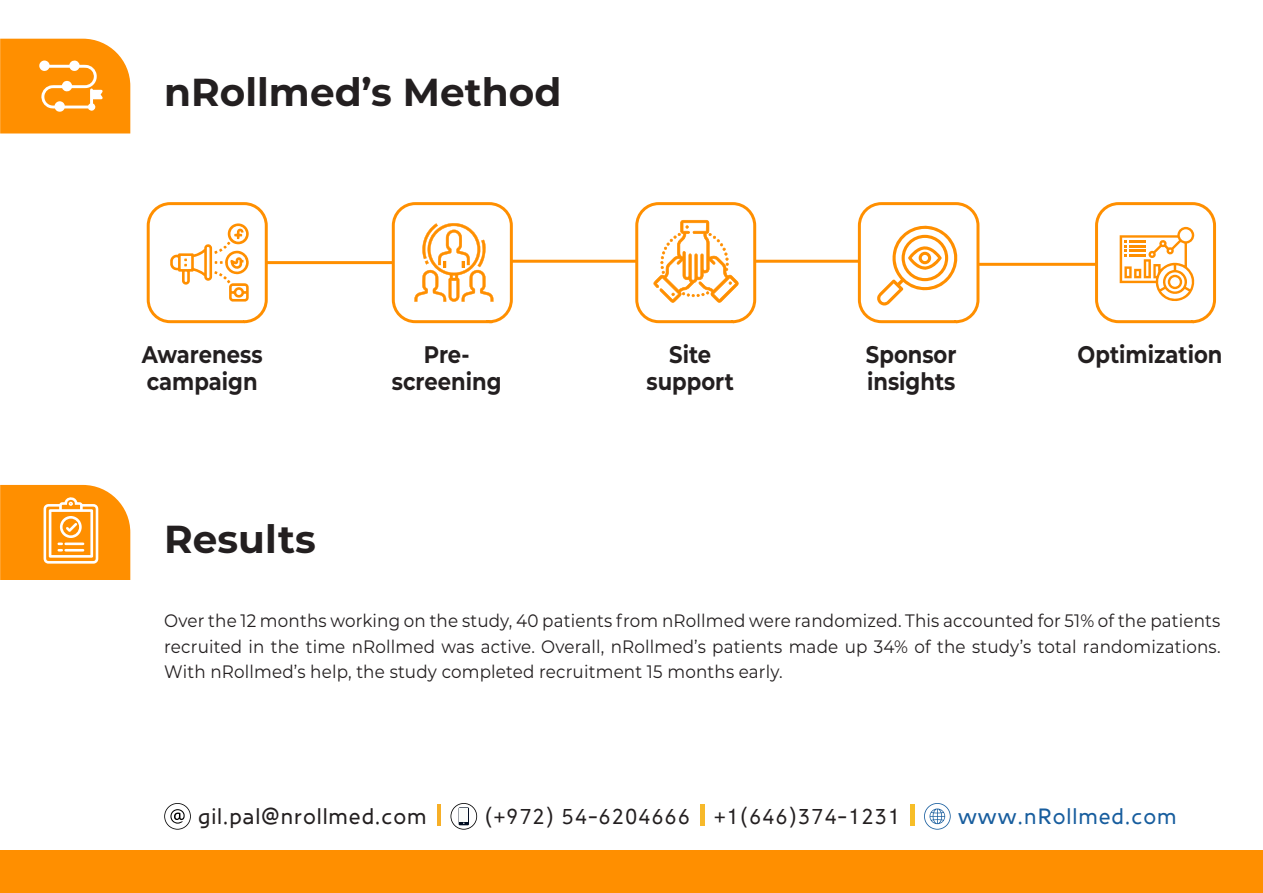
<style>
.page{position:relative;width:1263px;height:893px;background:#fff}
.page>*{position:absolute;margin:0;border:0;box-sizing:border-box;transform-origin:0 0}
.t1{font:700 39px "Montserrat";color:#231f20}
.t2{font:700 24px/27px "Montserrat";color:#231f20;scale:.88 1}
.t3{font:21px "Fb Coherenti Sans En Heb";letter-spacing:.04em;color:#231f20}
.t4{font:21px "Fb Coherenti Sans En Heb";letter-spacing:.04em;color:#175d9e}
.t5{font:18px/25.5px "Montserrat";letter-spacing:.01em;color:#231f20;text-align:justify;scale:.93 1}
.s1{font-family:"Fb Basis Heb Eng";font-weight:700;color:#fff}
</style>
<div class="page">
<svg style="left:0;top:39px;width:130px;height:94px;background:#ff9b1c"></svg>
<svg style="left:0;top:485px;width:130px;height:95px;background:#ff9f26"></svg>
<div style="left:0;top:850px;width:1263px;height:43px;background:#ff8f00"></div>
<svg style="left:164px;top:803px;width:27px;height:27px"></svg>
<svg style="left:450px;top:803px;width:27px;height:27px"></svg>
<svg style="left:924px;top:803px;width:27px;height:27px"></svg>
<svg style="left:146px;top:202px;width:368px;height:122px"></svg>
<svg style="left:414px;top:222px;width:79px;height:80px"></svg>
<svg style="left:634px;top:202px;width:583px;height:122px"></svg>
<svg style="left:653px;top:220px;width:86px;height:83px"></svg>
<div style="left:858px;top:202px;width:121px;height:121px;border:3px solid #ff8f00;border-radius:22px"></div>
<svg style="left:877px;top:223px;width:83px;height:82px"></svg>
<hr style="left:266px;top:261px;width:127px;height:3px;background:#ff8f00">
<hr style="left:511px;top:260px;width:126px;height:3px;background:#ff8f00">
<hr style="left:755px;top:260px;width:105px;height:3px;background:#ff8f00">
<hr style="left:977px;top:263px;width:119px;height:3px;background:#ff8f00">
<h1 class="t1" style="left:164px;top:64px;width:399px">nRollmed s’ Method</h1>
<h2 class="t2" style="left:142px;top:340px;width:139px">Awareness campaign</h2>
<h1 class="t1" style="left:164px;top:511px;width:153px">Results</h1>
<h2 class="t2" style="left:424px;top:340px;width:54px">Pre-</h2>
<h2 class="t2" style="left:646px;top:340px;width:101px;text-align:center">Site support</h2>
<h2 class="t2" style="left:866px;top:340px;width:104px">Sponsor insights</h2>
<h2 class="t2" style="left:1077px;top:340px;width:166px">Optimization</h2>
<h2 class="t2" style="left:392px;top:367px;width:126px">screening</h2>
<p class="t5" style="left:164px;top:607px;width:1137px">Over the 12 months working on the study, 40 patients from nRollmed were randomized. This accounted for 51% of the patients recruited in the time nRollmed was active. Overall, nRollmed s’ patients made up 34% of the study s’ total randomizations.<br>With nRollmed s’ help, the study completed recruitment 15 months early.</p>
<p class="t3" style="left:198px;top:803px;width:247px">gil.pal@nrollmed.com <span class="s1">|</span></p>
<p class="t3" style="left:484px;top:803px;width:434px">(+972) 54-6204666 <span class="s1">|</span> +1(646)374-1231 <span class="s1">|</span></p>
<p class="t4" style="left:958px;top:803px;width:220px">www.nRollmed.com</p>
</div>
